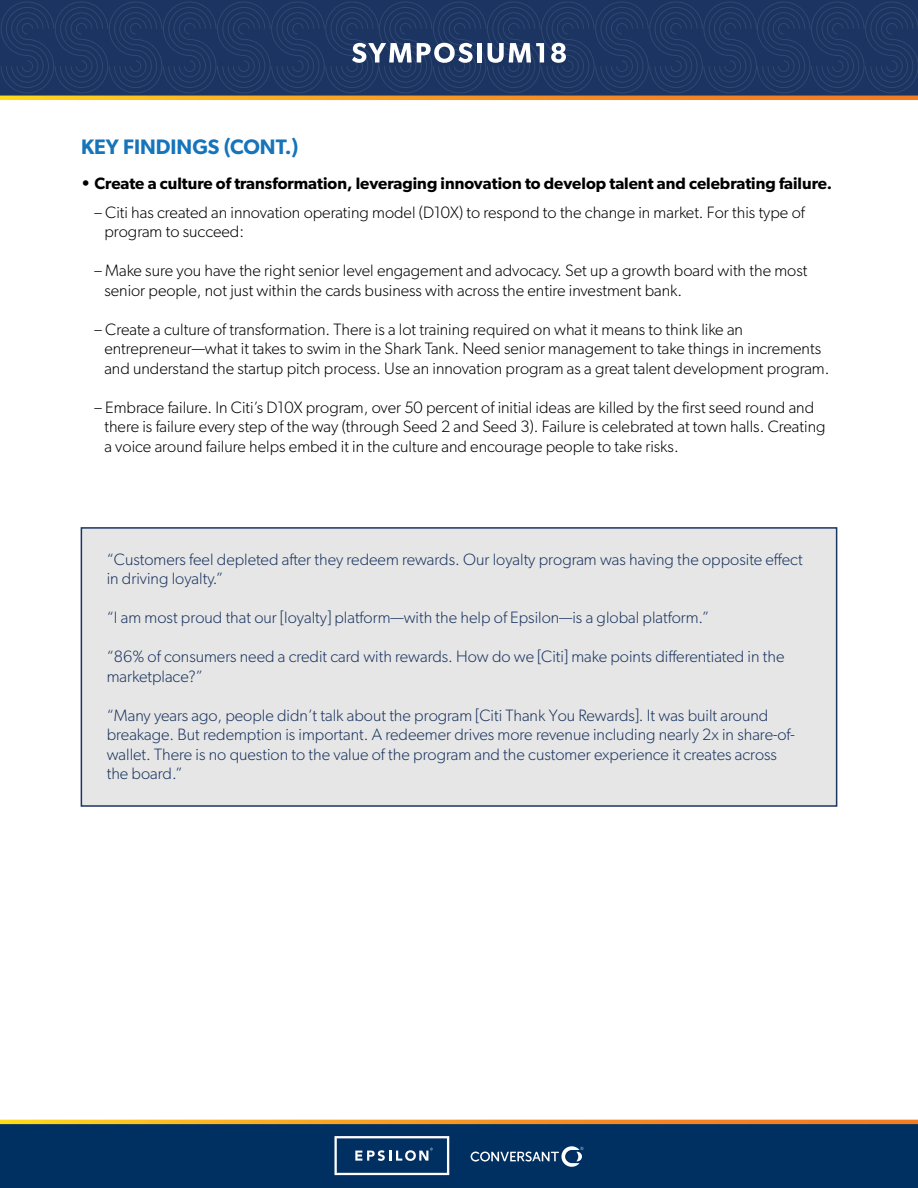
<style>
.page{position:relative;width:918px;height:1188px;background:#fff}
.page>*{position:absolute;margin:0;border:0;box-sizing:border-box;transform-origin:0 0}
.t1{font:600 21px "Gibson";color:#1674bb}
.t2{font:300 16.5px/19.5px "Gibson";color:#000}
.t3{font:300 16.5px/19.5px "Gibson";color:#1b3461}
.t4{font:600 16.5px "Gibson";color:#000}
</style>
<div class="page">
<div style="left:0;top:1123px;width:918px;height:65px;background:#003061"></div>
<svg style="left:471px;top:1146px;width:112px;height:21px"></svg>
<svg style="left:335px;top:1136px;width:114px;height:39px"></svg>
<div style="left:0;top:0;width:918px;height:97px;background:linear-gradient(to right,#1b3461,#1b3461)"></div>
<svg style="left:0;top:96px;width:918px;height:4px"></svg>
<svg style="left:0;top:1px;width:918px;height:93px"></svg>
<svg style="left:0;top:1120px;width:918px;height:4px"></svg>
<div style="left:81px;top:527px;width:756px;height:280px;background:#e5e6e5;border:2px solid #1b3461"></div>
<p class="t1" style="left:81px;top:134px;width:219px">KEY FINDINGS (CONT.)</p>
<p class="t4" style="left:81px;top:173px;width:753px">• Create a culture of transformation, leveraging innovation to develop talent and celebrating failure.</p>
<p class="t2" style="left:104px;top:202px;width:702px;text-indent:-10px">– Citi has created an innovation operating model (D10X) to respond to the change in market. For this type of program to succeed:</p>
<p class="t2" style="left:104px;top:260px;width:705px;text-indent:-10px">– Make sure you have the right senior level engagement and advocacy. Set up a growth board with the most senior people, not just within the cards business with across the entire investment bank.</p>
<p class="t2" style="left:104px;top:319px;width:727px;text-indent:-10px">– Create a culture of transformation. There is a lot training required on what it means to think like an entrepreneur—what it takes to swim in the Shark Tank. Need senior management to take things in increments and understand the startup pitch process. Use an innovation program as a great talent development program.</p>
<p class="t2" style="left:104px;top:397px;width:723px;text-indent:-10px">– Embrace failure. In Citi’s D10X program, over 50 percent of initial ideas are killed by the first seed round and there is failure every step of the way (through Seed 2 and Seed 3). Failure is celebrated at town halls. Creating a voice around failure helps embed it in the culture and encourage people to take risks.</p>
<p class="t3" style="left:107px;top:549px;width:697px">“Customers feel depleted after they redeem rewards. Our loyalty program was having the opposite effect in driving loyalty.”</p>
<p class="t3" style="left:107px;top:608px;width:604px">“I am most proud that our [loyalty] platform—with the help of Epsilon—is a global platform.”</p>
<p class="t3" style="left:107px;top:647px;width:679px">“86% of consumers need a credit card with rewards. How do we [Citi] make points differentiated in the marketplace?”</p>
<p class="t3" style="left:107px;top:705px;width:690px">“Many years ago, people didn’t talk about the program [Citi Thank You Rewards]. It was built around breakage. But redemption is important. A redeemer drives more revenue including nearly 2x in share-of&shy;wallet. There is no question to the value of the program and the customer experience it creates across the board.”</p>
</div>
